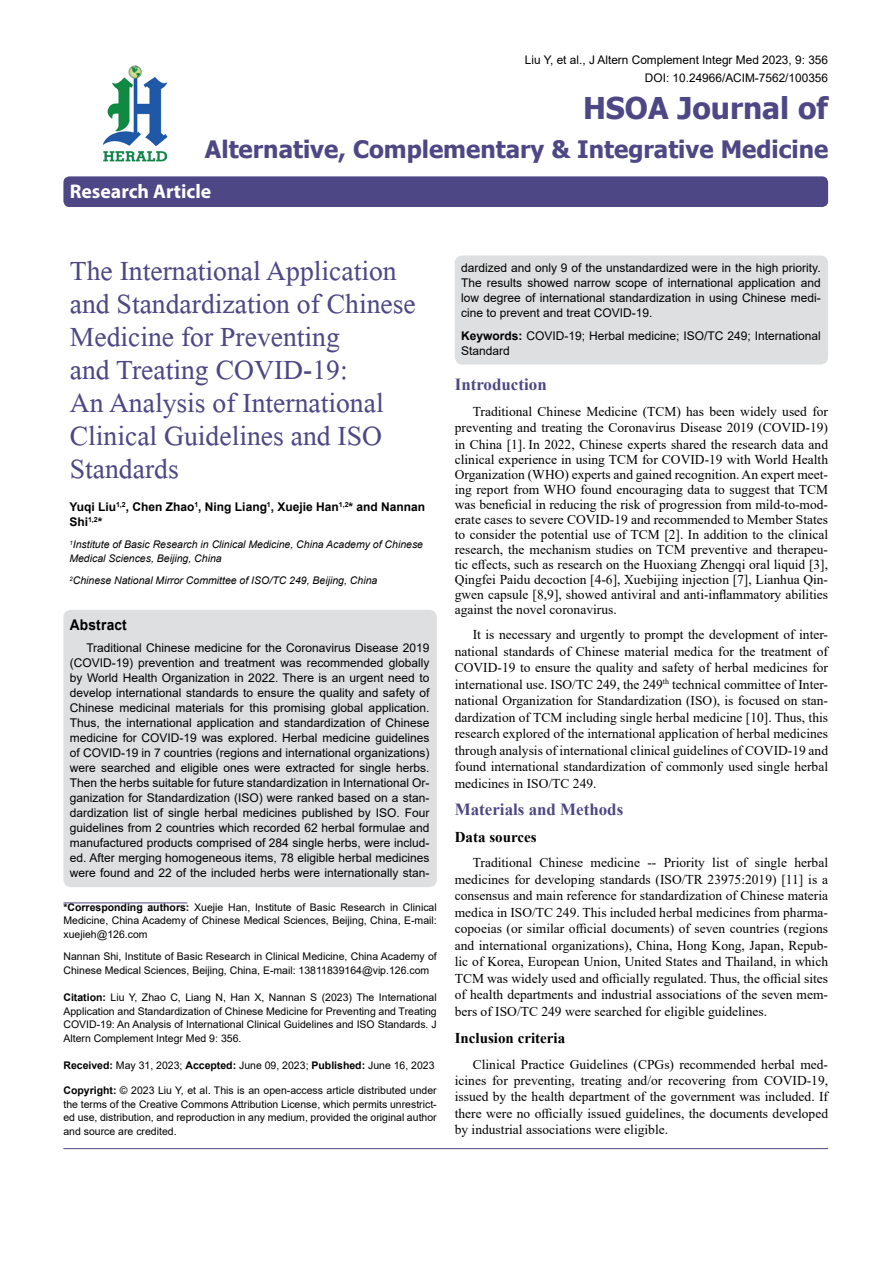
<style>
.page{position:relative;width:893px;height:1263px;background:#fff}
.page>*{position:absolute;margin:0;border:0;box-sizing:border-box;transform-origin:0 0}
.t1{font:41.25px/33px "Microsoft Himalaya";color:#4d4785}
.t2{font:700 30px "Tahoma";color:#4d4785}
.t3{font:700 24px "Tahoma";color:#4d4785}
.t4{font:700 19.8px "Myriad Hebrew";color:#fff}
.t5{font:700 16.95px "Times New Roman";color:#4d4785}
.t6{font:700 15px "Times New Roman";color:#000}
.t7{font:700 14.85px "Arial";letter-spacing:.015em;color:#000;scale:.93 1}
.t8{font:13.5px/16.5px "Times New Roman";color:#000;text-align:justify}
.t9{font:12px/15px "Arial";color:#000;text-align:justify}
.t10{font:700 12px/15px "Arial";color:#000}
.t11{font:11.85px/18px "Arial";color:#000;text-align:right}
.t12{font:10.5px/13.5px "Arial";color:#000;text-align:justify}
.t13{font:italic 10.5px/13.5px "Arial";color:#000}
.s1{font-weight:700}
</style>
<div class="page">
<div style="left:63px;top:176px;width:765px;height:31px;background:#4d4785;border-radius:6px"></div>
<hr style="left:63px;top:902px;width:124px;height:1px;background:#4d4785">
<img style="left:102px;top:65px;width:66px;height:97px">
<hr style="left:63px;top:1148px;width:765px;height:1px;background:#4d4785">
<div style="left:63px;top:610px;width:374px;height:277px;background:#dedfe0;border-radius:8px"></div>
<div style="left:455px;top:255px;width:373px;height:110px;background:#dedfe0;border-radius:8px"></div>
<p class="t11" style="left:525px;top:51px;width:305px">Liu Y, et al., J Altern Complement Integr Med 2023, 9: 356<br>DOI: 10.24966/ACIM-7562/100356</p>
<h2 class="t2" style="left:583px;top:87px;width:247px">HSOA Journal of</h2>
<h3 class="t3" style="left:205px;top:132px;width:625px">Alternative, Complementary &amp; Integrative Medicine</h3>
<h3 class="t4" style="left:70px;top:180px;width:143px">Research Article</h3>
<h1 class="t1" style="left:70px;top:249px;width:347px">The International Application and Standardization of Chinese<br>Medicine for Preventing<br>and Treating COVID-19:<br>An Analysis of International<br>Clinical Guidelines and ISO<br>Standards</h1>
<p class="t10" style="left:69px;top:499px;width:357px">Yuqi Liu<sup>1,2</sup>, Chen Zhao<sup>1</sup>, Ning Liang<sup>1</sup>, Xuejie Han<sup>1,2</sup>* and Nannan<br>Shi<sup>1,2</sup>*</p>
<p class="t13" style="left:69px;top:538px;width:355px"><sup>1</sup>Institute of Basic Research in Clinical Medicine, China Academy of Chinese<br>Medical Sciences, Beijing, China</p>
<p class="t13" style="left:69px;top:574px;width:309px"><sup>2</sup>Chinese National Mirror Committee of ISO/TC 249, Beijing, China</p>
<p class="t7" style="left:70px;top:615px;width:63px">Abstract</p>
<p class="t9" style="left:70px;top:640px;width:361px;text-indent:16px">Traditional Chinese medicine for the Coronavirus Disease 2019 (COVID-19) prevention and treatment was recommended globally by World Health Organization in 2022. There is an urgent need to develop international standards to ensure the quality and safety of Chinese medicinal materials for this promising global application.<br>Thus, the international application and standardization of Chinese medicine for COVID-19 was explored. Herbal medicine guidelines of COVID-19 in 7 countries (regions and international organizations) were searched and eligible ones were extracted for single herbs.<br>Then the herbs suitable for future standardization in International Or&shy;ganization for Standardization (ISO) were ranked based on a stan&shy;dardization list of single herbal medicines published by ISO. Four guidelines from 2 countries which recorded 62 herbal formulae and manufactured products comprised of 284 single herbs, were includ&shy;ed. After merging homogeneous items, 78 eligible herbal medicines were found and 22 of the included herbs were internationally stan-</p>
<p class="t12" style="left:63px;top:900px;width:375px"><span class="s1">*Corresponding authors:</span> Xuejie Han, Institute of Basic Research in Clinical Medicine, China Academy of Chinese Medical Sciences, Beijing, China, E-mail: xuejieh@126.com</p>
<p class="t12" style="left:63px;top:950px;width:375px">Nannan Shi, Institute of Basic Research in Clinical Medicine, China Academy of<br>Chinese Medical Sciences, Beijing, China, E-mail: 13811839164@vip.126.com</p>
<p class="t12" style="left:63px;top:990px;width:375px"><span class="s1">Citation:</span> Liu Y, Zhao C, Liang N, Han X, Nannan S (2023) The International Application and Standardization of Chinese Medicine for Preventing and Treating COVID-19: An Analysis of International Clinical Guidelines and ISO Standards. J Altern Complement Integr Med 9: 356.</p>
<p class="t12" style="left:63px;top:1058px;width:373px"><span class="s1">Received:</span> May 31, 2023; <span class="s1">Accepted:</span> June 09, 2023; <span class="s1">Published:</span> June 16, 2023</p>
<p class="t12" style="left:63px;top:1083px;width:375px"><span class="s1">Copyright:</span> © 2023 Liu Y, et al. This is an open-access article distributed under the terms of the Creative Commons Attribution License, which permits unrestrict&shy;ed use, distribution, and reproduction in any medium, provided the original author and source are credited.</p>
<p class="t9" style="left:461px;top:261px;width:361px">dardized and only 9 of the unstandardized were in the high priority.<br>The results showed narrow scope of international application and low degree of international standardization in using Chinese medi&shy;cine to prevent and treat COVID-19.</p>
<p class="t9" style="left:461px;top:328px;width:361px"><span class="s1">Keywords:</span> COVID-19; Herbal medicine; ISO/TC 249; International<br>Standard</p>
<p class="t5" style="left:455px;top:372px;width:93px">Introduction</p>
<p class="t8" style="left:455px;top:403px;width:375px;text-indent:18px">Traditional Chinese Medicine (TCM) has been widely used for preventing and treating the Coronavirus Disease 2019 (COVID-19) in China [1]. In 2022, Chinese experts shared the research data and</p>
<p class="t8" style="left:455px;top:451px;width:375px;line-height:15px">clinical experience in using TCM for COVID-19 with World Health Organization (WHO) experts and gained recognition. An expert meet&shy;ing report from WHO found encouraging data to suggest that TCM was beneficial in reducing the risk of progression from mild-to-mod&shy;erate cases to severe COVID-19 and recommended to Member States to consider the potential use of TCM [2]. In addition to the clinical research, the mechanism studies on TCM preventive and therapeu&shy;tic effects, such as research on the Huoxiang Zhengqi oral liquid [3], Qingfei Paidu decoction [4-6], Xuebijing injection [7], Lianhua Qin&shy;gwen capsule [8,9], showed antiviral and anti-inflammatory abilities against the novel coronavirus.</p>
<p class="t8" style="left:455px;top:626px;width:375px;text-indent:18px">It is necessary and urgently to prompt the development of inter&shy;national standards of Chinese material medica for the treatment of COVID-19 to ensure the quality and safety of herbal medicines for international use. ISO/TC 249, the 249<sup>th</sup> technical committee of Inter&shy;national Organization for Standardization (ISO), is focused on stan&shy;dardization of TCM including single herbal medicine [10]. Thus, this research explored of the international application of herbal medicines through analysis of international clinical guidelines of COVID-19 and found international standardization of commonly used single herbal medicines in ISO/TC 249.</p>
<p class="t5" style="left:455px;top:797px;width:170px">Materials and Methods</p>
<p class="t6" style="left:455px;top:826px;width:83px">Data sources</p>
<p class="t8" style="left:455px;top:854px;width:375px;text-indent:18px">Traditional Chinese medicine -- Priority list of single herbal medicines for developing standards (ISO/TR 23975:2019) [11] is a consensus and main reference for standardization of Chinese materia medica in ISO/TC 249. This included herbal medicines from pharma&shy;copoeias (or similar official documents) of seven countries (regions and international organizations), China, Hong Kong, Japan, Repub&shy;lic of Korea, European Union, United States and Thailand, in which TCM was widely used and officially regulated. Thus, the official sites of health departments and industrial associations of the seven mem&shy;bers of ISO/TC 249 were searched for eligible guidelines.</p>
<p class="t6" style="left:455px;top:1027px;width:112px">Inclusion criteria</p>
<p class="t8" style="left:455px;top:1055px;width:375px;text-indent:18px">Clinical Practice Guidelines (CPGs) recommended herbal med&shy;icines for preventing, treating and/or recovering from COVID-19, issued by the health department of the government was included. If there were no officially issued guidelines, the documents developed by industrial associations were eligible.</p>
</div>
